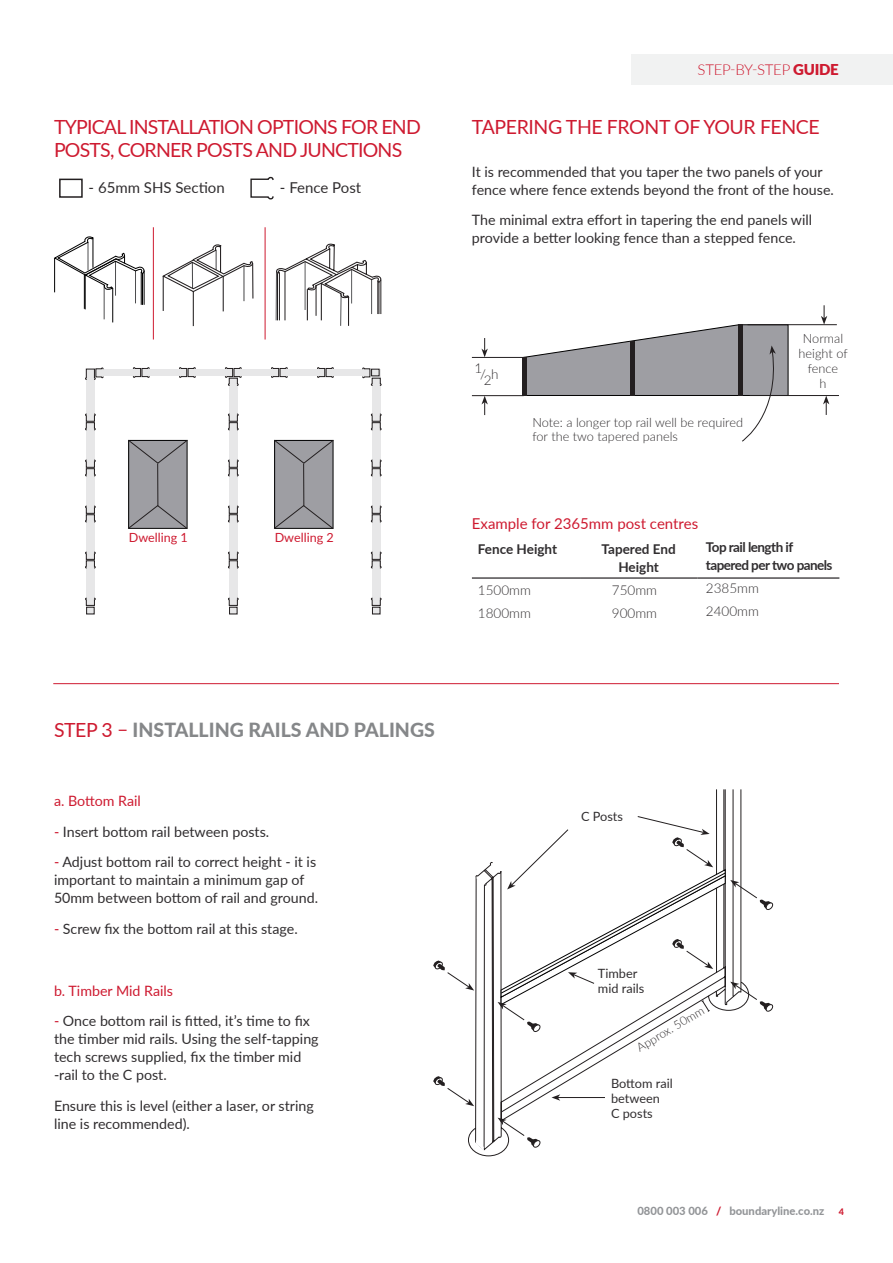
<style>
.page{position:relative;width:893px;height:1263px;background:#fff}
.page>*{position:absolute;margin:0;border:0;box-sizing:border-box;transform-origin:0 0}
.t1{font:19.5px/23.4px "Lato";letter-spacing:-.04em;color:#ce1a30}
.t2{font:800 19.5px "Lato";color:#858789}
.t3{font:19.5px "Lato";letter-spacing:-.02em;color:#ce1a30}
.t4{font:15px "Lato";color:#ce1a30}
.t5{font:15px "Lato";color:#302d2f}
.t6{font:300 15px "Lato";letter-spacing:-.02em;color:#ce1a30}
.t7{font:14.25px/18px "Lato";color:#302d2f}
.t8{font:14.25px "Lato";color:#ce1a30}
.t9{font:300 13.5px "Lato";color:#302d2f}
.t10{font:700 13.5px/18px "Lato";letter-spacing:-.04em;color:#302d2f}
.t11{font:700 13.5px/18px "Lato";color:#302d2f;text-align:center}
.t12{font:300 12.75px/15px "Lato";color:#302d2f}
.t13{font:12.75px/15px "Lato";color:#302d2f}
.t14{font:12.6px "Lato";color:#ce1a30}
.t15{font:300 12px "Lato";color:#302d2f}
.t16{font:800 11.25px "Lato";color:#939598}
.t17{font:800 9px "Lato";color:#ce1a30}
.s1{font-weight:900}
.s2{font-weight:400;color:#ce1a30}
.s3{color:#ce1a30}
</style>
<div class="page">
<div style="left:631px;top:54px;width:262px;height:30px;background:#f1f2f2"></div>
<hr style="left:104px;top:285px;width:1px;height:34px;background:#4d4d4f">
<hr style="left:135px;top:271px;width:1px;height:32px;background:#4d4d4f">
<hr style="left:115px;top:261px;width:1px;height:35px;background:#4d4d4f">
<hr style="left:53px;top:683px;width:786px;height:1px;background:#ce1a30">
<hr style="left:697px;top:577px;width:142px;height:2px;background:#302d2f">
<div style="left:59px;top:179px;width:24px;height:19px;border:2px solid #231f20"></div>
<svg style="left:250px;top:176px;width:24px;height:24px"></svg>
<hr style="left:750px;top:395px;width:89px;height:1px;background:#231f20">
<hr style="left:472px;top:395px;width:52px;height:1px;background:#231f20">
<hr style="left:747px;top:324px;width:90px;height:1px;background:#231f20">
<hr style="left:472px;top:357px;width:53px;height:1px;background:#231f20">
<svg style="left:821px;top:305px;width:6px;height:20px"></svg>
<svg style="left:481px;top:338px;width:7px;height:19px"></svg>
<svg style="left:823px;top:396px;width:6px;height:19px"></svg>
<svg style="left:481px;top:396px;width:7px;height:17px"></svg>
<svg style="left:522px;top:324px;width:267px;height:112px"></svg>
<svg style="left:162px;top:244px;width:92px;height:83px"></svg>
<hr style="left:252px;top:263px;width:1px;height:35px;background:#231f20">
<svg style="left:275px;top:243px;width:107px;height:83px"></svg>
<hr style="left:321px;top:283px;width:1px;height:37px;background:#231f20">
<hr style="left:316px;top:286px;width:1px;height:30px;background:#231f20">
<hr style="left:307px;top:289px;width:1px;height:31px;background:#231f20">
<hr style="left:285px;top:272px;width:1px;height:48px;background:#231f20">
<hr style="left:277px;top:273px;width:1px;height:47px;background:#231f20">
<hr style="left:279px;top:273px;width:1px;height:47px;background:#231f20">
<div style="left:87px;top:369px;width:292px;height:7px;background:#e7e7e8"></div>
<div style="left:86px;top:369px;width:8px;height:245px;background:#e7e7e8"></div>
<div style="left:229px;top:369px;width:8px;height:245px;background:#e7e7e8"></div>
<div style="left:372px;top:369px;width:8px;height:245px;background:#e7e7e8"></div>
<div style="left:229px;top:607px;width:8px;height:7px;border:1px solid #231f20"></div>
<div style="left:86px;top:607px;width:8px;height:7px;border:1px solid #231f20"></div>
<div style="left:372px;top:607px;width:8px;height:7px;border:1px solid #231f20"></div>
<svg style="left:85px;top:598px;width:11px;height:8px"></svg>
<svg style="left:371px;top:598px;width:11px;height:8px"></svg>
<svg style="left:228px;top:598px;width:11px;height:8px"></svg>
<svg style="left:85px;top:552px;width:11px;height:16px"></svg>
<svg style="left:371px;top:552px;width:11px;height:16px"></svg>
<svg style="left:85px;top:506px;width:11px;height:16px"></svg>
<svg style="left:371px;top:506px;width:11px;height:16px"></svg>
<svg style="left:85px;top:460px;width:11px;height:16px"></svg>
<svg style="left:371px;top:460px;width:11px;height:16px"></svg>
<svg style="left:85px;top:414px;width:11px;height:16px"></svg>
<svg style="left:133px;top:367px;width:17px;height:11px"></svg>
<svg style="left:179px;top:367px;width:17px;height:11px"></svg>
<svg style="left:271px;top:367px;width:17px;height:11px"></svg>
<svg style="left:317px;top:367px;width:17px;height:11px"></svg>
<svg style="left:371px;top:414px;width:11px;height:16px"></svg>
<svg style="left:228px;top:414px;width:11px;height:16px"></svg>
<svg style="left:228px;top:460px;width:11px;height:16px"></svg>
<svg style="left:228px;top:506px;width:11px;height:16px"></svg>
<svg style="left:228px;top:552px;width:11px;height:16px"></svg>
<svg style="left:225px;top:367px;width:17px;height:19px"></svg>
<svg style="left:362px;top:367px;width:20px;height:19px"></svg>
<svg style="left:85px;top:367px;width:19px;height:13px"></svg>
<div style="left:371px;top:369px;width:8px;height:7px;border:1px solid #231f20"></div>
<div style="left:129px;top:440px;width:58px;height:88px;background:#9e9ea3"></div>
<div style="left:128px;top:440px;width:60px;height:89px;border:1px solid #000"></div>
<svg style="left:128px;top:439px;width:60px;height:25px"></svg>
<svg style="left:128px;top:505px;width:60px;height:24px"></svg>
<hr style="left:157px;top:464px;width:1px;height:42px;background:#231f20">
<div style="left:275px;top:440px;width:58px;height:88px;background:#9e9ea3"></div>
<div style="left:274px;top:440px;width:60px;height:89px;border:1px solid #000"></div>
<svg style="left:274px;top:439px;width:60px;height:25px"></svg>
<svg style="left:274px;top:505px;width:60px;height:24px"></svg>
<hr style="left:303px;top:464px;width:1px;height:42px;background:#231f20">
<hr style="left:153px;top:227px;width:1px;height:112px;background:#ce1a30">
<hr style="left:265px;top:227px;width:1px;height:112px;background:#ce1a30">
<hr style="left:84px;top:274px;width:1px;height:35px;background:#000">
<hr style="left:54px;top:258px;width:1px;height:34px;background:#000">
<hr style="left:85px;top:275px;width:1px;height:34px;background:#000">
<hr style="left:112px;top:288px;width:1px;height:34px;background:#000">
<svg style="left:54px;top:236px;width:91px;height:55px"></svg>
<hr style="left:141px;top:272px;width:1px;height:33px;background:#000">
<hr style="left:142px;top:273px;width:1px;height:32px;background:#000">
<hr style="left:144px;top:270px;width:1px;height:35px;background:#000">
<svg style="left:468px;top:413px;width:281px;height:743px"></svg>
<hr style="left:558px;top:1097px;width:47px;height:1px;background:#231f20">
<svg style="left:551px;top:1094px;width:9px;height:7px"></svg>
<svg style="left:498px;top:1118px;width:43px;height:30px"></svg>
<svg style="left:433px;top:1076px;width:41px;height:30px"></svg>
<svg style="left:433px;top:960px;width:41px;height:30px"></svg>
<svg style="left:476px;top:877px;width:9px;height:8px"></svg>
<svg style="left:498px;top:816px;width:275px;height:216px"></svg>
<svg style="left:476px;top:1140px;width:8px;height:11px"></svg>
<p class="t6" style="left:698px;top:59px;width:143px">STEP-BY-STEP <span class="s1">GUIDE</span></p>
<h1 class="t1" style="left:54px;top:114px;width:368px">TYPICAL INSTALLATION OPTIONS FOR END<br>POSTS, CORNER POSTS AND JUNCTIONS</h1>
<h1 class="t3" style="left:472px;top:113px;width:349px">TAPERING THE FRONT OF YOUR FENCE</h1>
<p class="t7" style="left:472px;top:163px;width:363px">It is recommended that you taper the two panels of your fence where fence extends beyond the front of the house.</p>
<p class="t7" style="left:472px;top:211px;width:342px">The minimal extra effort in tapering the end panels will provide a better looking fence than a stepped fence.</p>
<p class="t5" style="left:89px;top:177px;width:138px">- 65mm SHS Section</p>
<p class="t5" style="left:280px;top:181px;width:83px">- Fence Post</p>
<p class="t14" style="left:129px;top:532px;width:61px">Dwelling 1</p>
<p class="t14" style="left:275px;top:532px;width:61px">Dwelling 2</p>
<p class="t9" style="left:474px;top:369px;width:25px">1/2 h</p>
<p class="t12" style="left:532px;top:415px;width:212px;line-height:13.5px">Note: a longer top rail well be required for the two tapered panels</p>
<p class="t12" style="left:799px;top:330px;width:51px;text-align:center">Normal height of fence<br>h</p>
<p class="t4" style="left:472px;top:517px;width:228px">Example for 2365mm post centres</p>
<p class="t11" style="left:478px;top:541px;width:81px">Fence Height</p>
<p class="t11" style="left:602px;top:541px;width:76px">Tapered End<br>Height</p>
<p class="t10" style="left:706px;top:539px;width:128px">Top rail length if tapered per two panels</p>
<p class="t9" style="left:478px;top:585px;width:55px">1500mm</p>
<p class="t9" style="left:612px;top:585px;width:47px">750mm</p>
<p class="t9" style="left:706px;top:583px;width:55px">2385mm</p>
<p class="t9" style="left:478px;top:607px;width:55px">1800mm</p>
<p class="t9" style="left:612px;top:607px;width:47px">900mm</p>
<p class="t9" style="left:706px;top:606px;width:55px">2400mm</p>
<h1 class="t2" style="left:54px;top:722px;width:382px"><span class="s2">STEP 3 –</span> INSTALLING RAILS AND PALINGS</h1>
<p class="t8" style="left:54px;top:790px;width:88px">a. Bottom Rail</p>
<p class="t7" style="left:54px;top:822px;width:217px"><span class="s3">-</span> Insert bottom rail between posts.</p>
<p class="t7" style="left:54px;top:852px;width:266px"><span class="s3">-</span> Adjust bottom rail to correct height - it is important to maintain a minimum gap of<br>50mm between bottom of rail and ground.</p>
<p class="t7" style="left:54px;top:919px;width:245px"><span class="s3">-</span> Screw fix the bottom rail at this stage.</p>
<p class="t8" style="left:54px;top:980px;width:121px">b. Timber Mid Rails</p>
<p class="t7" style="left:54px;top:1012px;width:266px"><span class="s3">-</span> Once bottom rail is fitted, it’s time to fix the timber mid rails. Using the self-tapping tech screws supplied, fix the timber mid -rail to the C post.</p>
<p class="t7" style="left:54px;top:1098px;width:261px">Ensure this is level (either a laser, or string line is recommended).</p>
<p class="t13" style="left:581px;top:810px;width:43px">C Posts</p>
<p class="t13" style="left:598px;top:967px;width:48px">Timber mid rails</p>
<p class="t15" style="left:633px;top:1041px;width:78px;rotate:-31deg">Approx. 50mm</p>
<p class="t13" style="left:611px;top:1075px;width:63px">Bottom rail between<br>C posts</p>
<p class="t16" style="left:637px;top:1206px;width:188px">0800 003 006 <span class="s3">/</span> boundaryline.co.nz</p>
<p class="t17" style="left:839px;top:1208px;width:7px">4</p>
</div>
